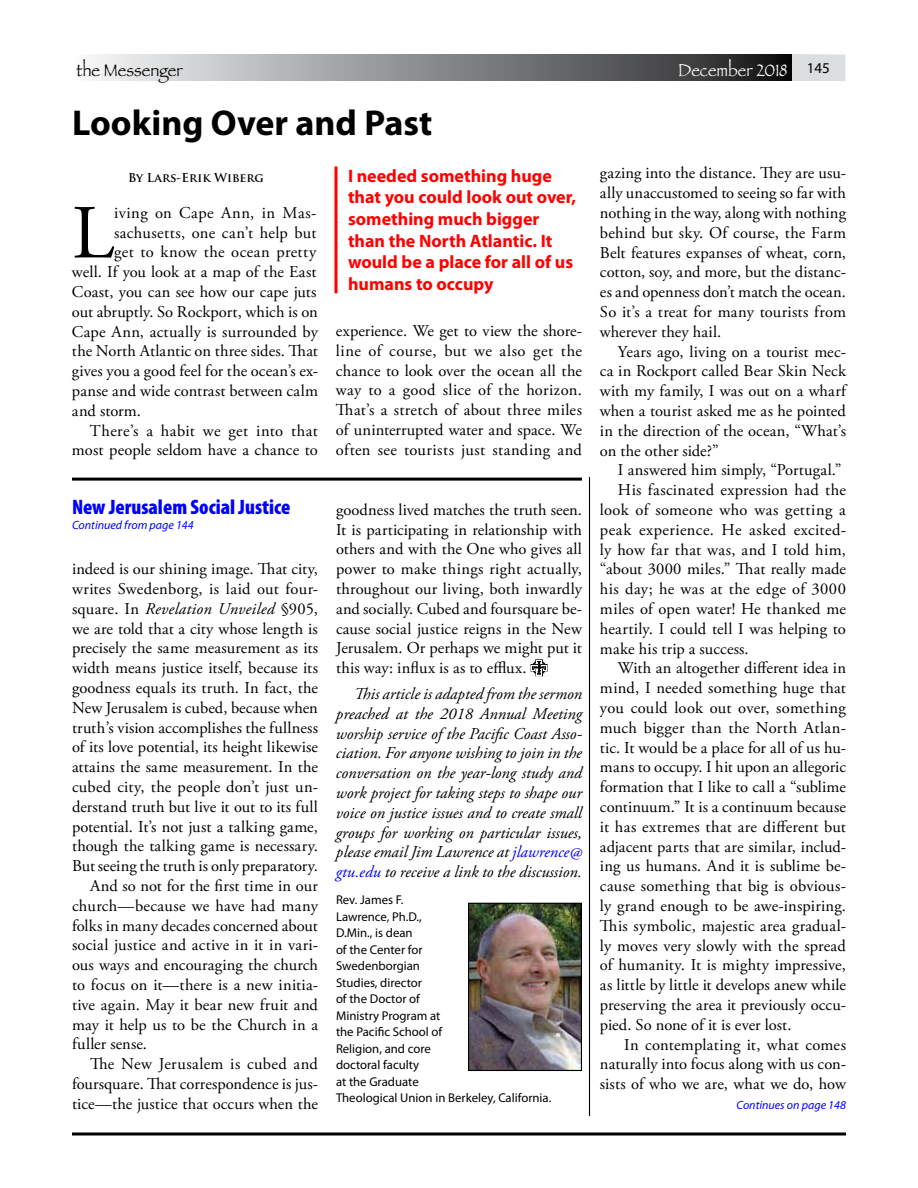
<style>
.page{position:relative;width:918px;height:1188px;background:#fff}
.page>*{position:absolute;margin:0;border:0;box-sizing:border-box;transform-origin:0 0}
.t1{font:76.2px "Adobe Garamond Pro";color:#000}
.t2{font:700 36px "Myriad Pro";color:#000}
.t3{font:900 condensed 21px "Myriad Pro";color:#00f}
.t4{font:700 18px/21.6px "Myriad Pro";color:#f00}
.t5{font:18px "Papyrus";color:#fff;scale:.9 1}
.t6{font:18px "Papyrus";color:#000;scale:.9 1}
.t7{font:16.5px/19.8px "Adobe Garamond Pro";letter-spacing:.01em;color:#000;text-align:justify}
.t8{font:italic 16.5px/19.8px "Adobe Garamond Pro";color:#000;text-align:justify}
.t9{font:italic 16.5px "Adobe Garamond Pro";letter-spacing:.02em;color:#000}
.t10{font:16.5px "Adobe Garamond Pro";letter-spacing:.03em;color:#000}
.t11{font:16.5px "Adobe Garamond Pro";letter-spacing:-.01em;color:#000}
.t12{font:16.5px "Adobe Garamond Pro";letter-spacing:.035em;color:#000}
.t13{font:12.75px/16.5px "Myriad Pro";color:#000}
.t14{font:italic 12px "Myriad Pro";color:#00f}
.t15{font:700 12px "Trajan Pro";color:#000}
.s1{font-style:normal}
.s2{color:#00f}
</style>
<div class="page">
<svg style="left:95px;top:54px;width:697px;height:27px;background:#858688"></svg>
<svg style="left:792px;top:54px;width:53px;height:27px"></svg>
<svg style="left:72px;top:1132px;width:774px;height:4px;background:#3f3f3f"></svg>
<svg style="left:531px;top:660px;width:16px;height:16px"></svg>
<img style="left:470px;top:905px;width:110px;height:164px">
<div style="left:468px;top:903px;width:114px;height:168px;border:1px solid #000"></div>
<hr style="left:72px;top:478px;width:510px;height:3px;background:#000">
<hr style="left:589px;top:477px;width:1px;height:639px;background:#000">
<svg style="left:334px;top:166px;width:4px;height:127px"></svg>
<p class="t6" style="left:76px;top:59px;width:119px">the Messenger</p>
<p class="t5" style="left:678px;top:59px;width:170px">December 2018 <sup>145</sup></p>
<h2 class="t2" style="left:72px;top:99px;width:362px">Looking Over and Past</h2>
<p class="t15" style="left:128px;top:170px;width:137px">By Lars-Erik Wiberg</p>
<h1 class="t1" style="left:72px;top:188px;width:44px">L</h1>
<p class="t12" style="left:114px;top:203px;width:204px">iving on Cape Ann, in Mas-</p>
<p class="t4" style="left:348px;top:164px;width:230px">I needed something huge that you could look out over, something much bigger than the North Atlantic. It would be a place for all of us humans to occupy</p>
<p class="t7" style="left:114px;top:223px;width:204px">sachusetts, one can’t help but</p>
<p class="t7" style="left:114px;top:243px;width:204px">get to know the ocean pretty</p>
<p class="t7" style="left:72px;top:263px;width:246px">well. If you look at a map of the East</p>
<p class="t7" style="left:72px;top:282px;width:246px">Coast, you can see how our cape juts</p>
<p class="t7" style="left:72px;top:302px;width:247px">out abruptly. So Rockport, which is on</p>
<p class="t7" style="left:72px;top:322px;width:248px">Cape Ann, actually is surrounded by</p>
<p class="t7" style="left:72px;top:342px;width:248px">the North Atlantic on three sides. That</p>
<p class="t7" style="left:72px;top:362px;width:247px">gives you a good feel for the ocean’s ex-</p>
<p class="t7" style="left:72px;top:381px;width:248px">panse and wide contrast between calm</p>
<p class="t7" style="left:72px;top:401px;width:70px">and storm.</p>
<p class="t7" style="left:90px;top:421px;width:230px">There’s a habit we get into that</p>
<p class="t7" style="left:72px;top:441px;width:248px">most people seldom have a chance to</p>
<p class="t7" style="left:336px;top:321px;width:248px">experience. We get to view the shore&shy;line of course, but we also get the chance to look over the ocean all the way to a good slice of the horizon.<br>That’s a stretch of about three miles of uninterrupted water and space. We often see tourists just standing and</p>
<p class="t3" style="left:72px;top:494px;width:220px">New Jerusalem Social Justice</p>
<p class="t14" style="left:72px;top:518px;width:123px">Continued from page 144</p>
<p class="t7" style="left:72px;top:560px;width:247px">indeed is our shining image. That city,</p>
<p class="t7" style="left:72px;top:579px;width:247px">writes Swedenborg, is laid out four-</p>
<p class="t9" style="left:72px;top:599px;width:247px"><span class="s1">square. In</span> Revelation Unveiled <span class="s1">§905,</span></p>
<p class="t7" style="left:72px;top:619px;width:247px">we are told that a city whose length is</p>
<p class="t7" style="left:72px;top:639px;width:248px">precisely the same measurement as its</p>
<p class="t7" style="left:72px;top:659px;width:248px">width means justice itself, because its</p>
<p class="t7" style="left:72px;top:678px;width:248px">goodness equals its truth. In fact, the</p>
<p class="t7" style="left:72px;top:698px;width:247px">New Jerusalem is cubed, because when</p>
<p class="t7" style="left:72px;top:718px;width:248px">truth’s vision accomplishes the fullness</p>
<p class="t7" style="left:72px;top:738px;width:248px">of its love potential, its height likewise</p>
<p class="t7" style="left:72px;top:758px;width:248px">attains the same measurement. In the</p>
<p class="t7" style="left:72px;top:777px;width:247px">cubed city, the people don’t just un-</p>
<p class="t7" style="left:72px;top:797px;width:247px">derstand truth but live it out to its full</p>
<p class="t7" style="left:72px;top:817px;width:247px">potential. It’s not just a talking game,</p>
<p class="t7" style="left:72px;top:837px;width:248px">though the talking game is necessary.</p>
<p class="t7" style="left:72px;top:857px;width:248px">But seeing the truth is only preparatory.</p>
<p class="t7" style="left:90px;top:876px;width:229px">And so not for the first time in our</p>
<p class="t7" style="left:72px;top:896px;width:247px">church—because we have had many</p>
<p class="t7" style="left:72px;top:916px;width:247px">folks in many decades concerned about</p>
<p class="t7" style="left:72px;top:936px;width:247px">social justice and active in it in vari-</p>
<p class="t7" style="left:72px;top:956px;width:247px">ous ways and encouraging the church</p>
<p class="t7" style="left:72px;top:975px;width:247px">to focus on it—there is a new initia-</p>
<p class="t7" style="left:72px;top:995px;width:248px">tive again. May it bear new fruit and</p>
<p class="t7" style="left:72px;top:1015px;width:248px">may it help us to be the Church in a</p>
<p class="t7" style="left:72px;top:1035px;width:77px">fuller sense.</p>
<p class="t7" style="left:90px;top:1055px;width:230px">The New Jerusalem is cubed and</p>
<p class="t7" style="left:72px;top:1074px;width:247px">foursquare. That correspondence is jus-</p>
<p class="t7" style="left:72px;top:1094px;width:247px">tice—the justice that occurs when the</p>
<p class="t7" style="left:336px;top:500px;width:248px">goodness lived matches the truth seen.<br>It is participating in relationship with others and with the One who gives all power to make things right actually, throughout our living, both inwardly and socially. Cubed and foursquare be&shy;cause social justice reigns in the New Jerusalem. Or perhaps we might put it this way: influx is as to efflux.</p>
<p class="t8" style="left:336px;top:684px;width:248px;text-indent:18px">This article is adapted from the sermon preached at the 2018 Annual Meeting worship service of the Pacific Coast Asso&shy;ciation. For anyone wishing to join in the conversation on the year-long study and work project for taking steps to shape our voice on justice issues and to create small groups for working on particular issues, please email Jim Lawrence at <span class="s2">jlawrence@ gtu.edu</span> to receive a link to the discussion.</p>
<p class="t13" style="left:336px;top:891px;width:217px">Rev. James F.<br>Lawrence, Ph.D.,<br>D.Min., is dean<br>of the Center for<br>Swedenborgian<br>Studies, director<br>of the Doctor of<br>Ministry Program at<br>the Pacific School of<br>Religion, and core<br>doctoral faculty<br>at the Graduate<br>Theological Union in Berkeley, California.</p>
<p class="t7" style="left:600px;top:164px;width:248px">gazing into the distance. They are usu&shy;ally unaccustomed to seeing so far with nothing in the way, along with nothing behind but sky. Of course, the Farm Belt features expanses of wheat, corn, cotton, soy, and more, but the distanc&shy;es and openness don’t match the ocean.<br>So it’s a treat for many tourists from wherever they hail.</p>
<p class="t7" style="left:600px;top:342px;width:248px;text-indent:18px">Years ago, living on a tourist mec&shy;ca in Rockport called Bear Skin Neck with my family, I was out on a wharf when a tourist asked me as he pointed in the direction of the ocean, “What’s on the other side?”</p>
<p class="t7" style="left:618px;top:461px;width:225px">I answered him simply, “Portugal.”</p>
<p class="t7" style="left:618px;top:481px;width:229px">His fascinated expression had the</p>
<p class="t7" style="left:600px;top:501px;width:247px">look of someone who was getting a</p>
<p class="t10" style="left:600px;top:520px;width:247px">peak experience. He asked excited-</p>
<p class="t7" style="left:600px;top:540px;width:247px">ly how far that was, and I told him,</p>
<p class="t7" style="left:600px;top:560px;width:248px">“about 3000 miles.” That really made</p>
<p class="t7" style="left:600px;top:580px;width:247px">his day; he was at the edge of 3000</p>
<p class="t7" style="left:600px;top:600px;width:247px">miles of open water! He thanked me</p>
<p class="t7" style="left:600px;top:619px;width:247px">heartily. I could tell I was helping to</p>
<p class="t7" style="left:600px;top:639px;width:150px">make his trip a success.</p>
<p class="t7" style="left:618px;top:659px;width:230px">With an altogether different idea in</p>
<p class="t7" style="left:600px;top:679px;width:247px">mind, I needed something huge that</p>
<p class="t7" style="left:600px;top:699px;width:248px">you could look out over, something</p>
<p class="t7" style="left:600px;top:718px;width:247px">much bigger than the North Atlan-</p>
<p class="t7" style="left:600px;top:738px;width:247px">tic. It would be a place for all of us hu-</p>
<p class="t7" style="left:600px;top:758px;width:247px">mans to occupy. I hit upon an allegoric</p>
<p class="t7" style="left:600px;top:778px;width:248px">formation that I like to call a “sublime</p>
<p class="t7" style="left:600px;top:798px;width:247px">continuum.” It is a continuum because</p>
<p class="t7" style="left:600px;top:817px;width:247px">it has extremes that are different but</p>
<p class="t7" style="left:600px;top:837px;width:247px">adjacent parts that are similar, includ-</p>
<p class="t7" style="left:600px;top:857px;width:247px">ing us humans. And it is sublime be-</p>
<p class="t7" style="left:600px;top:877px;width:247px">cause something that big is obvious-</p>
<p class="t7" style="left:600px;top:897px;width:248px">ly grand enough to be awe-inspiring.</p>
<p class="t7" style="left:600px;top:916px;width:247px">This symbolic, majestic area gradual-</p>
<p class="t7" style="left:600px;top:936px;width:247px">ly moves very slowly with the spread</p>
<p class="t7" style="left:600px;top:956px;width:247px">of humanity. It is mighty impressive,</p>
<p class="t7" style="left:600px;top:976px;width:247px">as little by little it develops anew while</p>
<p class="t7" style="left:600px;top:996px;width:247px">preserving the area it previously occu-</p>
<p class="t11" style="left:600px;top:1015px;width:193px">pied. So none of it is ever lost.</p>
<p class="t7" style="left:624px;top:1035px;width:223px">In contemplating it, what comes</p>
<p class="t7" style="left:600px;top:1055px;width:247px">naturally into focus along with us con-</p>
<p class="t7" style="left:600px;top:1075px;width:247px">sists of who we are, what we do, how</p>
<p class="t14" style="left:736px;top:1097px;width:111px">Continues on page 148</p>
</div>
